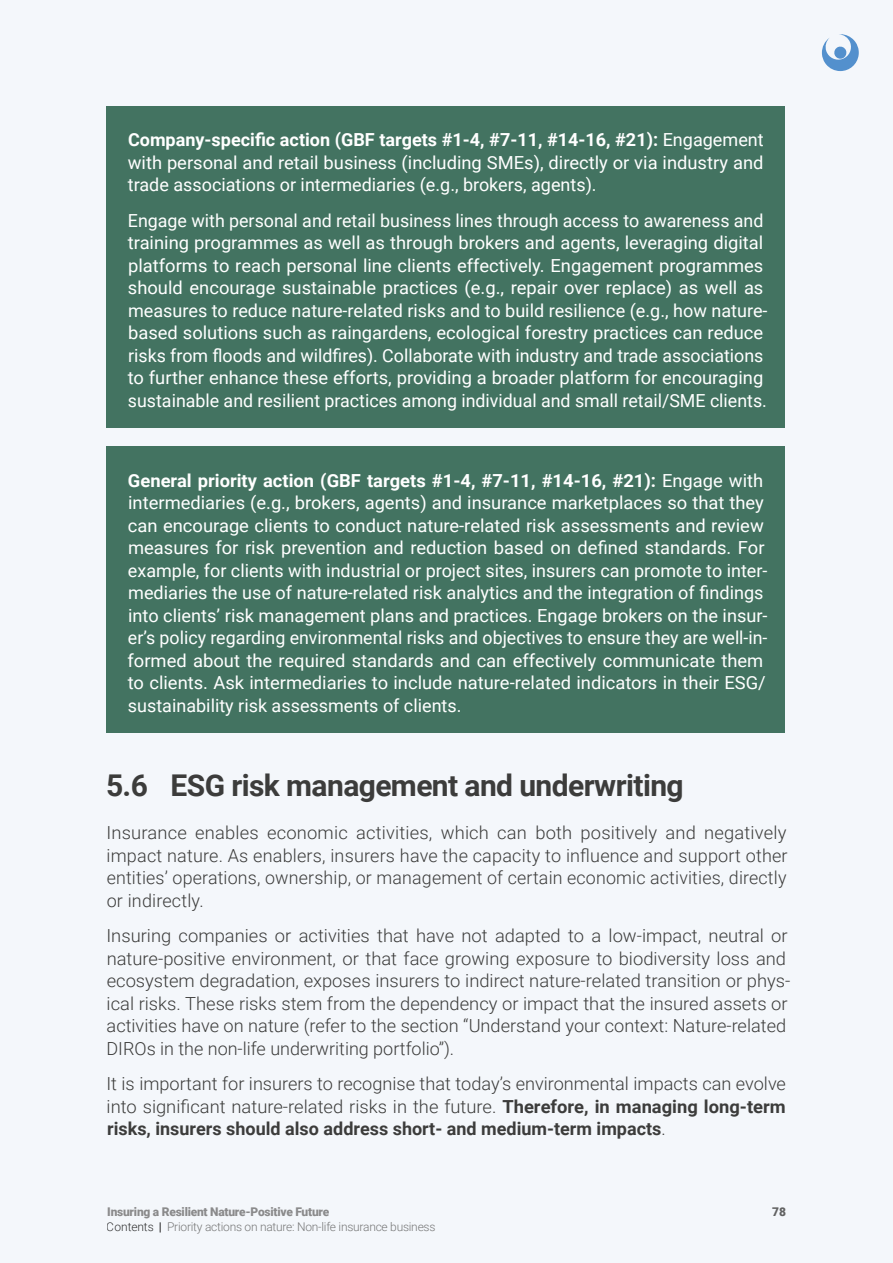
<style>
.page{position:relative;width:893px;height:1263px;background:#f4f7fb}
.page>*{position:absolute;margin:0;border:0;box-sizing:border-box;transform-origin:0 0}
.t1{font:700 30px "Roboto";letter-spacing:-.02em;color:#3c3c3b}
.t2{font:18px/22.5px "Roboto";color:#fff}
.t3{font:300 18px/22.5px "Roboto";color:#3c3c3b;text-align:justify}
.t4{font:300 12px "Roboto";letter-spacing:-.02em;color:#575756}
.t5{font:900 12px "Roboto";letter-spacing:-.02em;color:#706f6f}
.t6{font:900 12px "Roboto";color:#3c3c3b}
.s1{font-weight:700}
.s2{color:#000}
.s3{font-weight:700;color:#000}
</style>
<div class="page">
<svg style="left:822px;top:34px;width:37px;height:37px"></svg>
<div style="left:106px;top:106px;width:679px;height:322px;background:#437361"></div>
<div style="left:106px;top:447px;width:679px;height:286px;background:#437361"></div>
<p class="t2" style="left:128px;top:128px;width:637px;text-align:justify"><span class="s1">Company-specific action (GBF targets #1-4, #7-11, #14-16, #21):</span> Engagement with personal and retail business (including SMEs), directly or via industry and trade associations or intermediaries (e.g., brokers, agents).</p>
<p class="t2" style="left:128px;top:208px;width:641px">Engage with personal and retail business lines through access to awareness and training programmes as well as through brokers and agents, leveraging digital platforms to reach personal line clients effectively. Engagement programmes should encourage sustainable practices (e.g., repair over replace) as well as measures to reduce nature-related risks and to build resilience (e.g., how nature&shy;based solutions such as raingardens, ecological forestry practices can reduce risks from floods and wildfires). Collaborate with industry and trade associations to further enhance these efforts, providing a broader platform for encouraging sustainable and resilient practices among individual and small retail/SME clients.</p>
<p class="t2" style="left:128px;top:468px;width:641px"><span class="s1">General priority action (GBF targets #1-4, #7-11, #14-16, #21):</span> Engage with intermediaries (e.g., brokers, agents) and insurance marketplaces so that they can encourage clients to conduct nature-related risk assessments and review measures for risk prevention and reduction based on defined standards. For example, for clients with industrial or project sites, insurers can promote to inter&shy;mediaries the use of nature-related risk analytics and the integration of findings into clients’ risk management plans and practices. Engage brokers on the insur&shy;er’s policy regarding environmental risks and objectives to ensure they are well-in&shy;formed about the required standards and can effectively communicate them to clients. Ask intermediaries to include nature-related indicators in their ESG/ sustainability risk assessments of clients.</p>
<h1 class="t1" style="left:106px;top:764px;width:579px">5.6 ESG risk management and underwriting</h1>
<p class="t3" style="left:106px;top:821px;width:683px">Insurance enables economic activities, which can both positively and negatively impact nature. As enablers, insurers have the capacity to influence and support other entities’ operations, ownership, or management of certain economic activities, directly or indirectly.</p>
<p class="t3" style="left:106px;top:924px;width:685px;text-align:left">Insuring companies or activities that have not adapted to a low-impact, neutral or nature-positive environment, or that face growing exposure to biodiversity loss and ecosystem degradation, exposes insurers to indirect nature-related transition or phys&shy;ical risks. These risks stem from the dependency or impact that the insured assets or activities have on nature (refer to the section “Understand your context: Nature-related DIROs in the non-life underwriting portfolio”).</p>
<p class="t3" style="left:106px;top:1072px;width:681px">It is important for insurers to recognise that today’s environmental impacts can evolve into significant nature-related risks in the future. <span class="s1">Therefore, in managing long-term risks, insurers should also address short- and medium-term impacts</span>.</p>
<p class="t5" style="left:107px;top:1203px;width:223px">Insuring a Resilient Nature-Positive Future</p>
<p class="t6" style="left:772px;top:1203px;width:15px">78</p>
<p class="t4" style="left:107px;top:1218px;width:330px"><span class="s2">Contents</span> <span class="s3">|</span> Priority actions on nature: Non-life insurance business</p>
</div>
